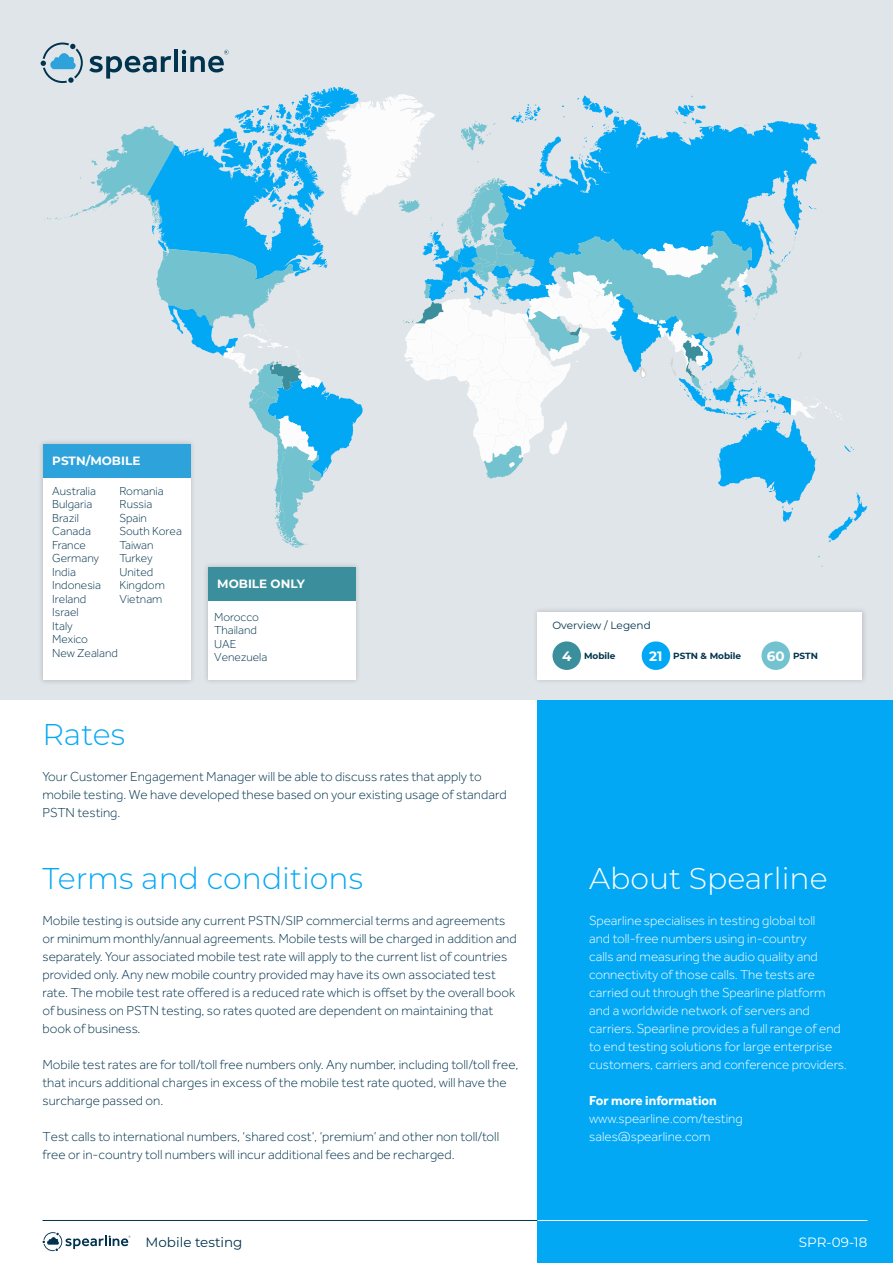
<style>
.page{position:relative;width:893px;height:1263px;background:#fff}
.page>*{position:absolute;margin:0;border:0;box-sizing:border-box;transform-origin:0 0}
.t1{font:300 30px "Montserrat";color:#03a8f5}
.t2{font:300 30px "Montserrat";color:#fff}
.t3{font:700 13.65px "Montserrat";color:#fff}
.t4{font:300 13.5px/18px "Effra";color:#00334d}
.t5{font:300 13.5px/18px "Effra";color:#fff}
.t6{font:700 13.5px "Effra";color:#fff}
.t7{font:13.5px "Montserrat";color:#00334d}
.t8{font:13.5px "Montserrat";color:#fff}
.t9{font:300 12px/13.5px "Effra";color:#00334d}
.t10{font:700 12px "Montserrat";color:#fff}
.t11{font:10.5px "Montserrat";color:#00334d}
.t12{font:700 9px "Montserrat";color:#00334d}
</style>
<div class="page">
<div style="left:537px;top:700px;width:356px;height:563px;background:#03a8f5"></div>
<div style="left:0;top:0;width:893px;height:700px;background:#e0e5e9"></div>
<hr style="left:43px;top:1220px;width:494px;height:1px;background:#00334d">
<hr style="left:537px;top:1220px;width:330px;height:1px;background:#fff">
<svg style="left:43px;top:1232px;width:88px;height:19px"></svg>
<div style="left:38px;top:439px;width:158px;height:246px;background:#231f20;opacity:.2"></div>
<div style="left:43px;top:478px;width:147px;height:202px;background:#fff"></div>
<div style="left:532px;top:607px;width:335px;height:78px;background:#231f20;opacity:.2"></div>
<div style="left:537px;top:612px;width:325px;height:67px;background:#fff"></div>
<div style="left:552px;top:641px;width:29px;height:29px;background:#3b8f9c;border-radius:50%"></div>
<div style="left:761px;top:641px;width:29px;height:29px;background:#73c2cf;border-radius:50%"></div>
<div style="left:642px;top:641px;width:28px;height:29px;background:#03a8f5;border-radius:50%"></div>
<div style="left:202px;top:562px;width:159px;height:123px;background:#231f20;opacity:.2"></div>
<div style="left:207px;top:601px;width:148px;height:79px;background:#fff"></div>
<div style="left:207px;top:567px;width:148px;height:34px;background:#3b8f9c"></div>
<svg style="left:41px;top:43px;width:826px;height:523px"></svg>
<p class="t10" style="left:52px;top:452px;width:90px">PSTN/MOBILE</p>
<p class="t9" style="left:52px;top:484px;width:45px">Australia</p>
<p class="t9" style="left:52px;top:497px;width:42px">Bulgaria</p>
<p class="t9" style="left:52px;top:511px;width:28px">Brazil</p>
<p class="t9" style="left:52px;top:524px;width:40px">Canada</p>
<p class="t9" style="left:52px;top:538px;width:35px">France</p>
<p class="t9" style="left:52px;top:551px;width:48px">Germany</p>
<p class="t9" style="left:52px;top:565px;width:25px">India</p>
<p class="t9" style="left:52px;top:578px;width:50px">Indonesia</p>
<p class="t9" style="left:52px;top:592px;width:36px">Ireland</p>
<p class="t9" style="left:52px;top:605px;width:28px">Israel</p>
<p class="t9" style="left:52px;top:619px;width:22px">Italy</p>
<p class="t9" style="left:52px;top:632px;width:37px">Mexico</p>
<p class="t9" style="left:52px;top:646px;width:67px">New Zealand</p>
<p class="t9" style="left:120px;top:484px;width:46px">Romania</p>
<p class="t9" style="left:120px;top:497px;width:34px">Russia</p>
<p class="t9" style="left:120px;top:511px;width:29px">Spain</p>
<p class="t9" style="left:120px;top:524px;width:64px">South Korea</p>
<p class="t9" style="left:120px;top:538px;width:36px">Taiwan</p>
<p class="t9" style="left:120px;top:551px;width:35px">Turkey</p>
<p class="t9" style="left:120px;top:565px;width:47px">United<br>Kingdom</p>
<p class="t9" style="left:120px;top:592px;width:44px">Vietnam</p>
<p class="t10" style="left:217px;top:575px;width:89px">MOBILE ONLY</p>
<p class="t9" style="left:214px;top:610px;width:46px">Morocco</p>
<p class="t9" style="left:214px;top:624px;width:44px">Thailand</p>
<p class="t9" style="left:214px;top:637px;width:24px">UAE</p>
<p class="t9" style="left:214px;top:651px;width:55px">Venezuela</p>
<p class="t1" style="left:43px;top:714px;width:84px">Rates</p>
<p class="t4" style="left:43px;top:767px;width:466px">Your Customer Engagement Manager will be able to discuss rates that apply to mobile testing. We have developed these based on your existing usage of standard<br>PSTN testing.</p>
<p class="t1" style="left:43px;top:858px;width:322px">Terms and conditions</p>
<p class="t4" style="left:43px;top:911px;width:476px">Mobile testing is outside any current PSTN/SIP commercial terms and agreements or minimum monthly/annual agreements. Mobile tests will be charged in addition and separately. Your associated mobile test rate will apply to the current list of countries provided only. Any new mobile country provided may have its own associated test rate. The mobile test rate offered is a reduced rate which is offset by the overall book of business on PSTN testing, so rates quoted are dependent on maintaining that book of business.</p>
<p class="t4" style="left:43px;top:1055px;width:478px">Mobile test rates are for toll/toll free numbers only. Any number, including toll/toll free, that incurs additional charges in excess of the mobile test rate quoted, will have the surcharge passed on.</p>
<p class="t4" style="left:43px;top:1127px;width:458px">Test calls to international numbers, ‘shared cost’, ‘premium’ and other non toll/toll free or in-country toll numbers will incur additional fees and be recharged.</p>
<p class="t11" style="left:552px;top:618px;width:100px">Overview / Legend</p>
<p class="t3" style="left:562px;top:646px;width:11px">4</p>
<p class="t12" style="left:584px;top:650px;width:33px">Mobile</p>
<p class="t3" style="left:649px;top:646px;width:15px">21</p>
<p class="t12" style="left:673px;top:650px;width:70px">PSTN &amp; Mobile</p>
<p class="t3" style="left:767px;top:646px;width:19px">60</p>
<p class="t12" style="left:793px;top:650px;width:26px">PSTN</p>
<p class="t2" style="left:589px;top:858px;width:240px">About Spearline</p>
<p class="t5" style="left:589px;top:911px;width:259px">Spearline specialises in testing global toll<br>and toll-free numbers using in-country<br>calls and measuring the audio quality and connectivity of those calls. The tests are carried out through the Spearline platform and a worldwide network of servers and carriers. Spearline provides a full range of end to end testing solutions for large enterprise customers, carriers and conference providers.</p>
<p class="t6" style="left:589px;top:1092px;width:129px">For more information</p>
<p class="t5" style="left:589px;top:1109px;width:155px">www.spearline.com/testing</p>
<p class="t5" style="left:589px;top:1127px;width:123px">sales@spearline.com</p>
<p class="t7" style="left:146px;top:1233px;width:98px">Mobile testing</p>
<p class="t8" style="left:799px;top:1233px;width:70px">SPR-09-18</p>
</div>
